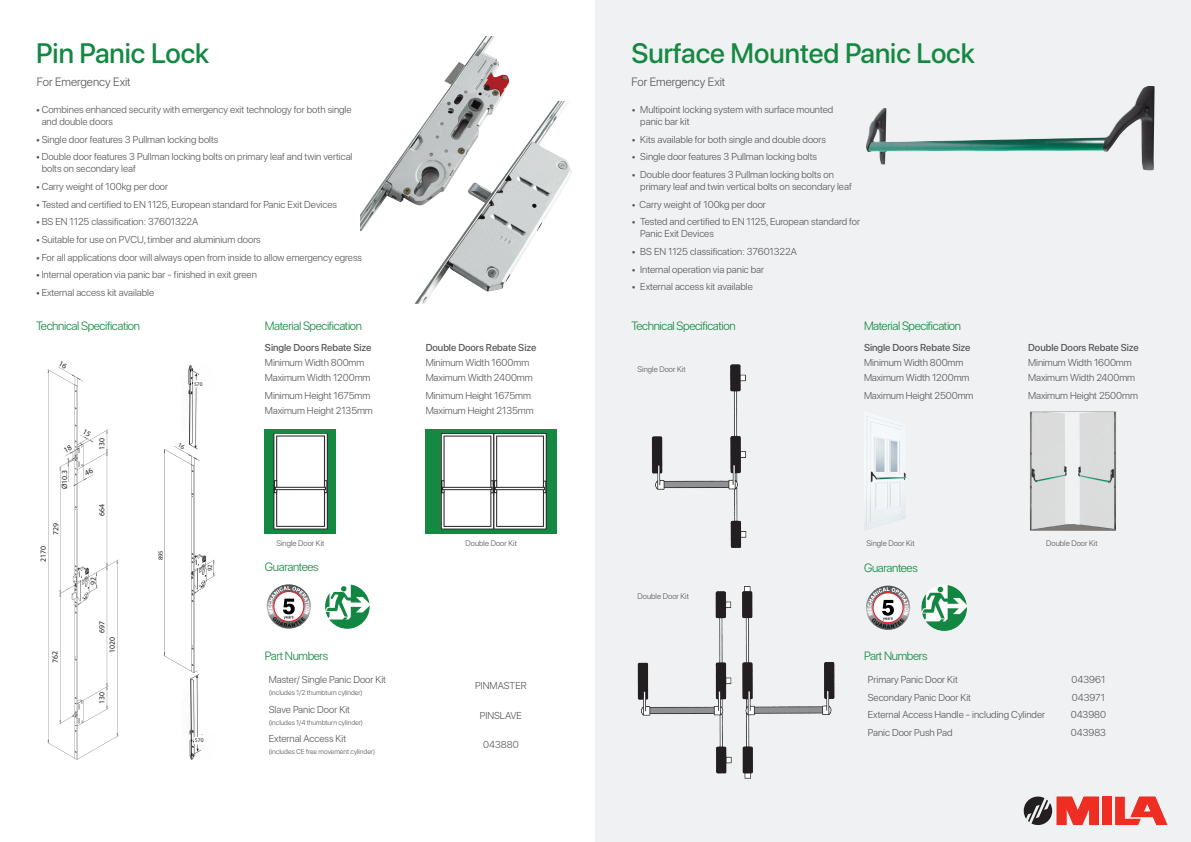
<style>
.page{position:relative;width:1191px;height:842px;background:#fff}
.page>*{position:absolute;margin:0;border:0;box-sizing:border-box;transform-origin:0 0}
.t1{font:500 28px "SF Pro Display";color:#158842}
.t2{font:500 28px "SF Pro Display";color:#138842}
.t3{font:300 12px "SF Pro Display";letter-spacing:-.03em;color:#158842}
.t4{font:300 12px "SF Pro Display";color:#57585a}
.t5{font:300 10px/15px "SF Pro Display";color:#57585a}
.t6{font:500 10px "SF Pro Display";letter-spacing:-.005em;color:#57585a}
.t7{font:300 8px "SF Pro Display";color:#57585a}
.t8{font:7.8px "Myriad Pro";letter-spacing:-.005em;color:#231f20}
.t9{font:300 7px "SF Pro Display";color:#57585a}
.t10{font:5.6px "Myriad Pro";color:#231f20}
.t11{font:5.5px "Myriad Pro";color:#231f20}
</style>
<div class="page">
<div style="left:595px;top:0;width:596px;height:842px;background:#f0f1f2"></div>
<img style="left:360px;top:36px;width:149px;height:195px">
<img style="left:414px;top:101px;width:158px;height:203px">
<img style="left:47px;top:369px;width:72px;height:391px">
<div style="left:96px;top:438px;width:10px;height:15px;background:#fff"></div>
<div style="left:62px;top:467px;width:6px;height:22px;background:#fff"></div>
<div style="left:94px;top:504px;width:12px;height:15px;background:#fff"></div>
<div style="left:50px;top:523px;width:10px;height:14px;background:#fff"></div>
<div style="left:94px;top:621px;width:12px;height:14px;background:#fff"></div>
<div style="left:90px;top:576px;width:6px;height:11px;background:#fff"></div>
<div style="left:50px;top:651px;width:9px;height:14px;background:#fff"></div>
<div style="left:99px;top:692px;width:7px;height:14px;background:#fff"></div>
<div style="left:109px;top:641px;width:7px;height:14px;background:#fff"></div>
<img style="left:163px;top:449px;width:53px;height:217px">
<div style="left:207px;top:565px;width:6px;height:10px;background:#fff"></div>
<img style="left:188px;top:365px;width:12px;height:24px">
<div style="left:194px;top:380px;width:11px;height:6px;background:#fff"></div>
<img style="left:182px;top:666px;width:25px;height:94px">
<div style="left:194px;top:737px;width:12px;height:6px;background:#fff"></div>
<svg style="left:199px;top:666px;width:8px;height:68px"></svg>
<svg style="left:267px;top:584px;width:44px;height:45px"></svg>
<svg style="left:268px;top:586px;width:41px;height:41px"></svg>
<div style="left:325px;top:584px;width:45px;height:45px;background:#118742;border-radius:50%"></div>
<svg style="left:325px;top:584px;width:45px;height:36px"></svg>
<img style="left:426px;top:430px;width:131px;height:103px">
<img style="left:265px;top:430px;width:71px;height:103px">
<img style="left:637px;top:586px;width:198px;height:193px">
<img style="left:651px;top:364px;width:96px;height:184px">
<div style="left:1102px;top:797px;width:9px;height:28px;background:#ee2e22"></div>
<svg style="left:1023px;top:796px;width:76px;height:29px"></svg>
<svg style="left:1115px;top:797px;width:52px;height:28px"></svg>
<img style="left:922px;top:585px;width:45px;height:45px">
<svg style="left:866px;top:586px;width:44px;height:44px"></svg>
<svg style="left:867px;top:587px;width:41px;height:41px"></svg>
<img style="left:866px;top:86px;width:288px;height:85px">
<img style="left:864px;top:416px;width:42px;height:115px">
<img style="left:1030px;top:411px;width:86px;height:120px">
<svg style="left:54px;top:366px;width:23px;height:8px"></svg>
<svg style="left:57px;top:422px;width:39px;height:34px"></svg>
<svg style="left:84px;top:467px;width:11px;height:10px"></svg>
<svg style="left:171px;top:389px;width:44px;height:68px"></svg>
<h1 class="t2" style="left:36px;top:33px;width:175px">Pin Panic Lock</h1>
<p class="t4" style="left:37px;top:73px;width:95px">For Emergency Exit</p>
<p class="t5" style="left:42px;top:103px;width:311px;line-height:12px;text-indent:-6px">• Combines enhanced security with emergency exit technology for both single and double doors</p>
<p class="t5" style="left:36px;top:131px;width:184px">• Single door features 3 Pullman locking bolts</p>
<p class="t5" style="left:42px;top:150px;width:312px;line-height:12px;text-indent:-6px">• Double door features 3 Pullman locking bolts on primary leaf and twin vertical bolts on secondary leaf</p>
<p class="t5" style="left:36px;top:179px;width:134px">• Carry weight of 100kg per door</p>
<p class="t5" style="left:36px;top:196px;width:302px">• Tested and certified to EN 1125, European standard for Panic Exit Devices</p>
<p class="t5" style="left:36px;top:214px;width:164px">• BS EN 1125 classification: 37601322A</p>
<p class="t5" style="left:36px;top:232px;width:226px">• Suitable for use on PVCU, timber and aluminium doors</p>
<p class="t5" style="left:36px;top:249px;width:327px">• For all applications door will always open from inside to allow emergency egress</p>
<p class="t5" style="left:36px;top:267px;width:222px">• Internal operation via panic bar - finished in exit green</p>
<p class="t5" style="left:36px;top:285px;width:120px">• External access kit available</p>
<p class="t3" style="left:36px;top:317px;width:106px">Technical Specification</p>
<p class="t8" style="left:60px;top:489px;width:20px;rotate:-90deg">Ø10.3</p>
<p class="t8" style="left:51px;top:535px;width:14px;rotate:-90deg">729</p>
<p class="t8" style="left:38px;top:561px;width:18px;rotate:-90deg">2170</p>
<p class="t8" style="left:50px;top:663px;width:14px;rotate:-90deg">762</p>
<p class="t8" style="left:97px;top:450px;width:14px;rotate:-90deg">130</p>
<p class="t8" style="left:97px;top:516px;width:14px;rotate:-90deg">664</p>
<p class="t8" style="left:88px;top:585px;width:10px;rotate:-90deg">92</p>
<p class="t8" style="left:97px;top:633px;width:14px;rotate:-90deg">697</p>
<p class="t8" style="left:107px;top:653px;width:18px;rotate:-90deg">1020</p>
<p class="t8" style="left:97px;top:704px;width:14px;rotate:-90deg">130</p>
<p class="t11" style="left:194px;top:380px;width:10px">570</p>
<p class="t10" style="left:195px;top:737px;width:10px">570</p>
<p class="t3" style="left:265px;top:318px;width:98px">Material Specification</p>
<p class="t6" style="left:265px;top:341px;width:108px">Single Doors Rebate Size</p>
<p class="t5" style="left:265px;top:355px;width:107px">Minimum Width 800mm<br>Maximum Width 1200mm</p>
<p class="t5" style="left:265px;top:388px;width:109px">Minimum Height 1675mm<br>Maximum Height 2135mm</p>
<p class="t6" style="left:426px;top:341px;width:112px">Double Doors Rebate Size</p>
<p class="t5" style="left:426px;top:355px;width:108px">Minimum Width 1600mm<br>Maximum Width 2400mm</p>
<p class="t5" style="left:426px;top:388px;width:109px">Minimum Height 1675mm<br>Maximum Height 2135mm</p>
<p class="t7" style="left:276px;top:538px;width:50px">Single Door Kit</p>
<p class="t7" style="left:465px;top:538px;width:53px">Double Door Kit</p>
<p class="t3" style="left:265px;top:558px;width:55px">Guarantees</p>
<p class="t3" style="left:265px;top:647px;width:65px">Part Numbers</p>
<p class="t5" style="left:269px;top:672px;width:119px">Master/ Single Panic Door Kit</p>
<p class="t9" style="left:269px;top:688px;width:95px">(includes 1/2 thumbturn cylinder)</p>
<p class="t5" style="left:269px;top:701px;width:83px">Slave Panic Door Kit</p>
<p class="t9" style="left:269px;top:717px;width:96px">(includes 1/4 thumbturn cylinder)</p>
<p class="t5" style="left:269px;top:731px;width:79px">External Access Kit</p>
<p class="t9" style="left:269px;top:747px;width:108px">(includes CE free movement cylinder)</p>
<p class="t5" style="left:475px;top:678px;width:53px">PINMASTER</p>
<p class="t5" style="left:480px;top:707px;width:44px">PINSLAVE</p>
<p class="t5" style="left:483px;top:737px;width:37px">043880</p>
<h1 class="t1" style="left:631px;top:33px;width:345px">Surface Mounted Panic Lock</h1>
<p class="t4" style="left:631px;top:73px;width:95px">For Emergency Exit</p>
<p class="t5" style="left:640px;top:103px;width:194px;line-height:12px;text-indent:-8px">• Multipoint locking system with surface mounted panic bar kit</p>
<p class="t5" style="left:632px;top:131px;width:196px">• Kits available for both single and double doors</p>
<p class="t5" style="left:632px;top:149px;width:187px">• Single door features 3 Pullman locking bolts</p>
<p class="t5" style="left:640px;top:168px;width:213px;line-height:12px;text-indent:-8px">• Double door features 3 Pullman locking bolts on primary leaf and twin vertical bolts on secondary leaf</p>
<p class="t5" style="left:632px;top:196px;width:136px">• Carry weight of 100kg per door</p>
<p class="t5" style="left:640px;top:215px;width:221px;line-height:12px;text-indent:-8px">• Tested and certified to EN 1125, European standard for<br>Panic Exit Devices</p>
<p class="t5" style="left:632px;top:244px;width:167px">• BS EN 1125 classification: 37601322A</p>
<p class="t5" style="left:632px;top:261px;width:134px">• Internal operation via panic bar</p>
<p class="t5" style="left:632px;top:279px;width:123px">• External access kit available</p>
<p class="t3" style="left:631px;top:317px;width:106px">Technical Specification</p>
<p class="t7" style="left:637px;top:364px;width:50px">Single Door Kit</p>
<p class="t7" style="left:637px;top:590px;width:53px">Double Door Kit</p>
<p class="t3" style="left:864px;top:317px;width:98px">Material Specification</p>
<p class="t6" style="left:864px;top:340px;width:108px">Single Doors Rebate Size</p>
<p class="t5" style="left:864px;top:355px;width:107px">Minimum Width 800mm<br>Maximum Width 1200mm</p>
<p class="t5" style="left:864px;top:388px;width:111px">Maximum Height 2500mm</p>
<p class="t6" style="left:1028px;top:340px;width:112px">Double Doors Rebate Size</p>
<p class="t5" style="left:1028px;top:355px;width:108px">Minimum Width 1600mm<br>Maximum Width 2400mm</p>
<p class="t5" style="left:1028px;top:388px;width:111px">Maximum Height 2500mm</p>
<p class="t7" style="left:866px;top:538px;width:50px">Single Door Kit</p>
<p class="t7" style="left:1046px;top:538px;width:53px">Double Door Kit</p>
<p class="t3" style="left:864px;top:560px;width:55px">Guarantees</p>
<p class="t3" style="left:864px;top:647px;width:65px">Part Numbers</p>
<p class="t5" style="left:868px;top:672px;width:92px">Primary Panic Door Kit</p>
<p class="t5" style="left:1071px;top:672px;width:35px">043961</p>
<p class="t5" style="left:868px;top:689px;width:105px">Secondary Panic Door Kit</p>
<p class="t5" style="left:1072px;top:689px;width:34px">043971</p>
<p class="t5" style="left:868px;top:707px;width:179px">External Access Handle - including Cylinder</p>
<p class="t5" style="left:1070px;top:707px;width:37px">043980</p>
<p class="t5" style="left:868px;top:724px;width:86px">Panic Door Push Pad</p>
<p class="t5" style="left:1070px;top:724px;width:37px">043983</p>
</div>
